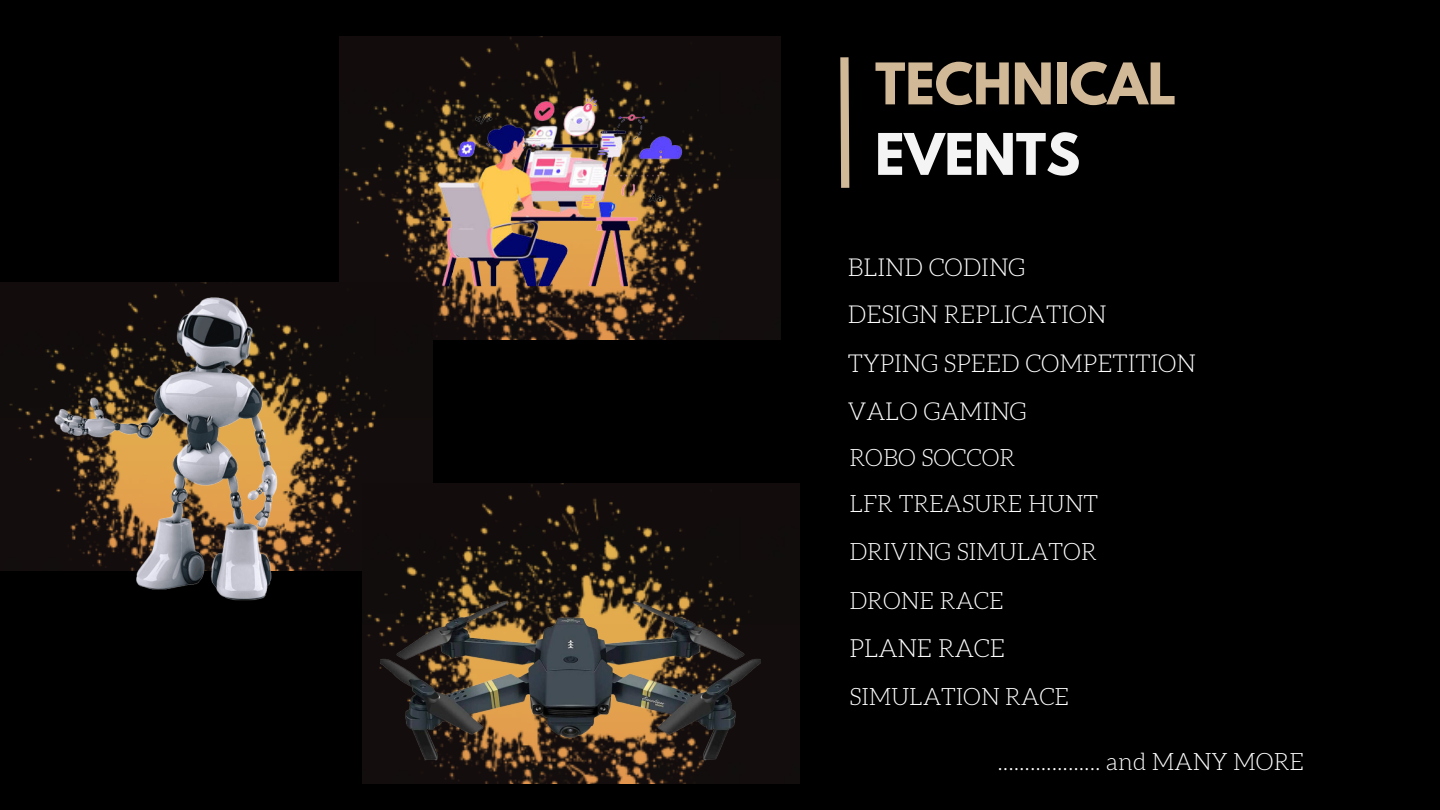
<style>
.page{position:relative;width:1440px;height:810px;background:#000}
.page>*{position:absolute;margin:0;border:0;box-sizing:border-box;transform-origin:0 0}
.t1{font:700 50.8px "League Spartan";color:#d1b897}
.t2{font:700 50.8px "League Spartan";color:#f4f4f4}
.t3{font:300 24.7px "Aleo";color:#fefefe}
.t4{font:300 24.3px/48.2px "Aleo";color:#fefefe}
.t5{font:300 23.6px/47.6px "Aleo";color:#fefefe}
</style>
<div class="page">
<svg style="left:840px;top:57px;width:10px;height:131px"></svg>
<div style="left:339px;top:36px;width:442px;height:304px;background:#130c0c"></div>
<img style="left:347px;top:46px;width:426px;height:291px">
<div style="left:0;top:282px;width:433px;height:288px;background:#130d0c"></div>
<img style="left:0;top:289px;width:345px;height:312px">
<div style="left:362px;top:483px;width:437px;height:300px;background:#130d0c"></div>
<img style="left:381px;top:580px;width:379px;height:204px">
<h1 class="t1" style="left:875px;top:59px;width:303px">TECHNICAL</h1>
<h1 class="t2" style="left:875px;top:129px;width:207px">EVENTS</h1>
<p class="t4" style="left:848px;top:244px;width:349px">BLIND CODING<br>DESIGN REPLICATION<br>TYPING SPEED COMPETITION<br>VALO GAMING</p>
<p class="t5" style="left:849px;top:435px;width:250px">ROBO SOCCOR<br>LFR TREASURE HUNT<br>DRIVING SIMULATOR<br>DRONE RACE</p>
<p class="t3" style="left:849px;top:638px;width:157px">PLANE RACE</p>
<p class="t5" style="left:849px;top:674px;width:221px">SIMULATION RACE</p>
<p class="t5" style="left:998px;top:739px;width:308px">................... and MANY MORE</p>
</div>
